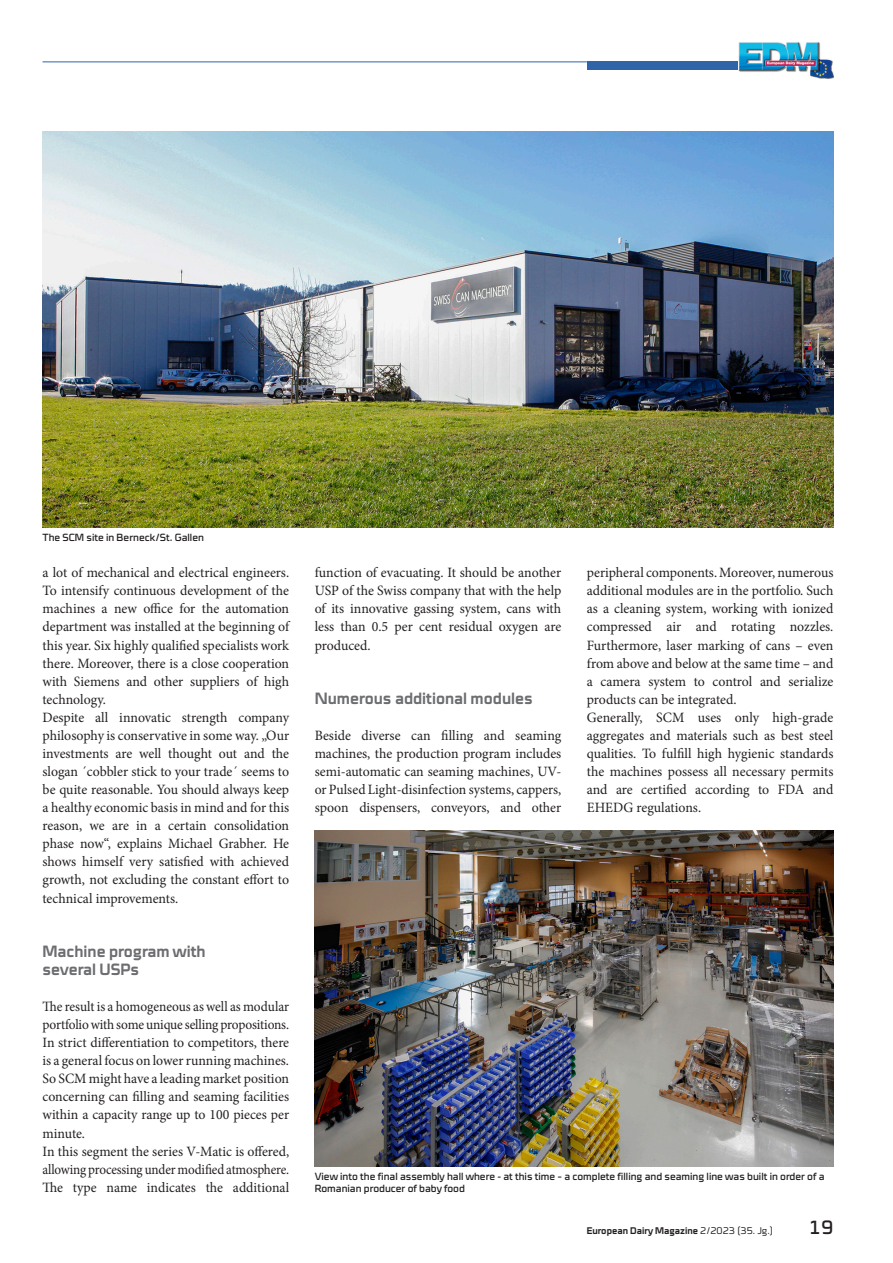
<style>
.page{position:relative;width:893px;height:1263px;background:#fff}
.page>*{position:absolute;margin:0;border:0;box-sizing:border-box;transform-origin:0 0}
.t1{font:19.5px "Cube OT";color:#231f20}
.t2{font:700 16.5px/18px "Cube OT";color:#6c6d70}
.t3{font:14.25px/18px "Minion Pro";color:#231f20}
.t4{font:14.25px/18px "Minion Pro";color:#231f20;scale:.94 1}
.t5{font:10.5px/12px "Cube OT";color:#231f20}
.t6{font:700 9.75px "Cube OT";color:#231f20}
.s1{font-weight:300}
</style>
<div class="page">
<img style="left:737px;top:42px;width:96px;height:37px">
<hr style="left:43px;top:62px;width:544px;height:1px;background:#2f64a9">
<div style="left:587px;top:62px;width:151px;height:8px;background:#2f64a9"></div>
<img style="left:43px;top:132px;width:790px;height:395px">
<img style="left:315px;top:830px;width:518px;height:336px">
<p class="t5" style="left:43px;top:531px;width:163px">The SCM site in Berneck/St. Gallen</p>
<p class="t3" style="left:43px;top:564px;width:248px">a lot of mechanical and electrical engineers.<br>To intensify continuous development of the machines a new office for the automation department was installed at the beginning of this year. Six highly qualified specialists work there. Moreover, there is a close cooperation with Siemens and other suppliers of high technology.<br>Despite all innovatic strength company philosophy is conservative in some way. „Our investments are well thought out and the slogan ´cobbler stick to your trade´ seems to be quite reasonable. You should always keep a healthy economic basis in mind and for this reason, we are in a certain consolidation phase now“, explains Michael Grabher. He shows himself very satisfied with achieved growth, not excluding the constant effort to technical improvements.</p>
<p class="t2" style="left:43px;top:942px;width:165px">Machine program with several USPs</p>
<p class="t4" style="left:43px;top:997px;width:264px">The result is a homogeneous as well as modular portfolio with some unique selling propositions.<br>In strict differentiation to competitors, there is a general focus on lower running machines.<br>So SCM might have a leading market position concerning can filling and seaming facilities within a capacity range up to 100 pieces per minute.<br>In this segment the series V-Matic is offered, allowing processing under modified atmosphere.<br>The type name indicates the additional</p>
<p class="t3" style="left:315px;top:564px;width:248px;text-align:justify">function of evacuating. It should be another USP of the Swiss company that with the help of its innovative gassing system, cans with less than 0.5 per cent residual oxygen are produced.</p>
<p class="t2" style="left:315px;top:689px;width:220px">Numerous additional modules</p>
<p class="t3" style="left:315px;top:726px;width:248px;text-align:justify">Beside diverse can filling and seaming machines, the production program includes semi-automatic can seaming machines, UV&shy;or Pulsed Light-disinfection systems, cappers, spoon dispensers, conveyors, and other</p>
<p class="t3" style="left:587px;top:564px;width:248px">peripheral components. Moreover, numerous additional modules are in the portfolio. Such as a cleaning system, working with ionized compressed air and rotating nozzles.<br>Furthermore, laser marking of cans – even from above and below at the same time – and a camera system to control and serialize products can be integrated.<br>Generally, SCM uses only high-grade aggregates and materials such as best steel qualities. To fulfill high hygienic standards the machines possess all necessary permits and are certified according to FDA and EHEDG regulations.</p>
<p class="t5" style="left:315px;top:1170px;width:511px">View into the final assembly hall where - at this time – a complete filling and seaming line was built in order of a<br>Romanian producer of baby food</p>
<p class="t6" style="left:587px;top:1225px;width:188px">European Dairy Magazine <span class="s1">2/2023 (35. Jg.)</span></p>
<h1 class="t1" style="left:809px;top:1216px;width:26px">19</h1>
</div>
